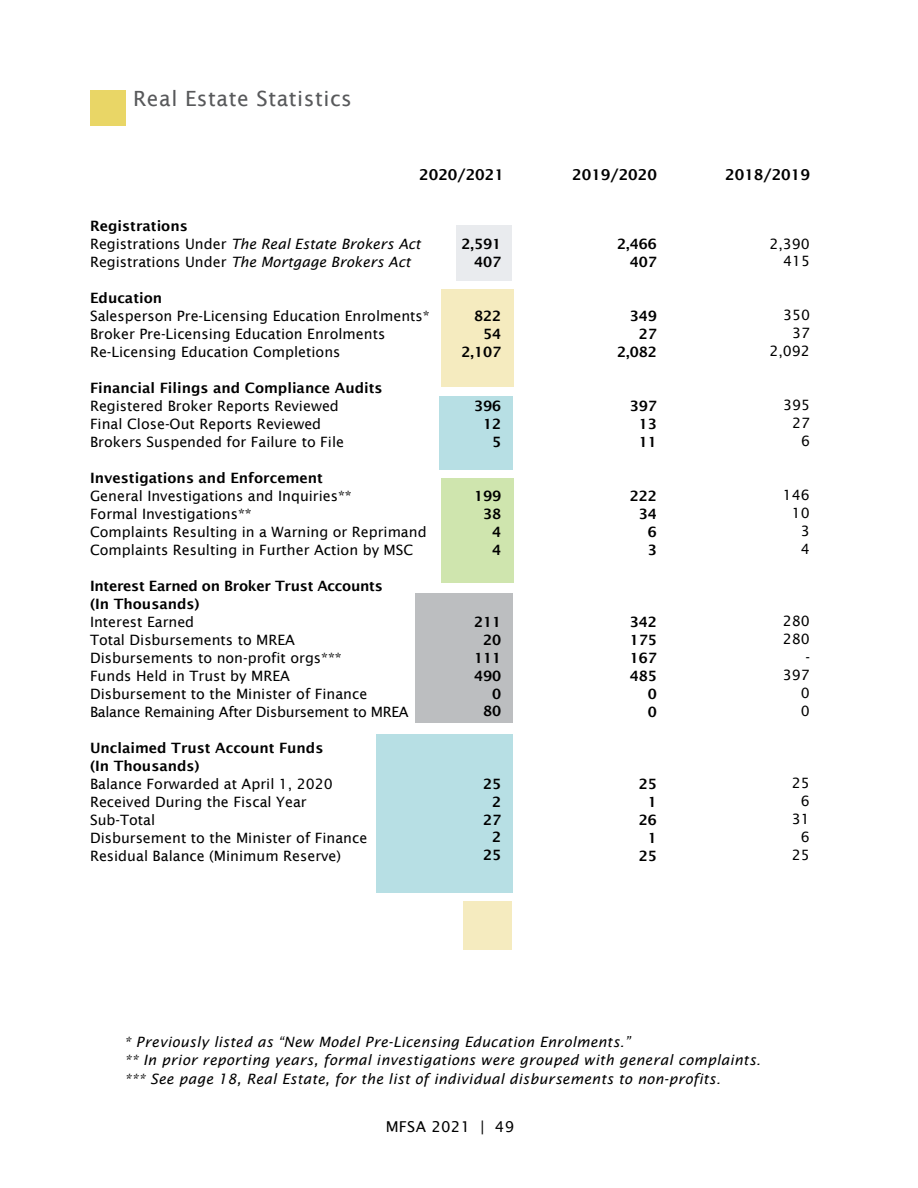
<style>
.page{position:relative;width:918px;height:1188px;background:#fff}
.page>*{position:absolute;margin:0;border:0;box-sizing:border-box;transform-origin:0 0}
.t1{font:21px "Lucida Sans";letter-spacing:.025em;color:#58595b}
.t2{font:600 15px "Lucida Sans";color:#000}
.t3{font:15px "Lucida Sans";letter-spacing:.02em;color:#000}
.t4{font:14.25px/18px "Lucida Sans";color:#000;text-align:right}
.t5{font:600 14.25px/18px "Lucida Sans";color:#000;text-align:right}
.t6{font:italic 14.25px/19.5px "Lucida Sans";letter-spacing:.02em;color:#000}
.t7{font:italic 14.25px/18px "Lucida Sans";color:#000}
.t8{font:600 14.25px/18px "Lucida Sans";letter-spacing:-.02em;color:#000}
.s1{font-weight:600;font-style:normal}
.s2{font-style:normal}
.s3{color:#fff}
</style>
<div class="page">
<div style="left:457px;top:225px;width:55px;height:56px;background:#e9ebee"></div>
<div style="left:464px;top:901px;width:48px;height:49px;background:#f5ebbf"></div>
<div style="left:441px;top:290px;width:72px;height:97px;background:#f5ebbf"></div>
<div style="left:439px;top:396px;width:74px;height:74px;background:#b7dfe4"></div>
<div style="left:441px;top:478px;width:72px;height:105px;background:#cfe5ae"></div>
<div style="left:416px;top:593px;width:97px;height:129px;background:#bcbec0"></div>
<div style="left:376px;top:734px;width:137px;height:159px;background:#b7dfe4"></div>
<div style="left:90px;top:90px;width:36px;height:36px;background:#e9d666"></div>
<h1 class="t1" style="left:133px;top:87px;width:220px">Real Estate Statistics</h1>
<p class="t2" style="left:419px;top:166px;width:86px">2020/2021</p>
<p class="t2" style="left:572px;top:166px;width:86px">2019/2020</p>
<p class="t2" style="left:725px;top:166px;width:86px">2018/2019</p>
<p class="t7" style="left:90px;top:216px;width:332px"><span class="s1">Registrations<br></span><span class="s2">Registrations Under</span> The Real Estate Brokers Act<br><span class="s2">Registrations Under</span> The Mortgage Brokers Act</p>
<p class="t5" style="left:90px;top:288px;width:74px">Education</p>
<p class="t4" style="left:90px;top:306px;width:341px;text-align:left">Salesperson Pre-Licensing Education Enrolments*<br>Broker Pre-Licensing Education Enrolments<br>Re-Licensing Education Completions</p>
<p class="t5" style="left:90px;top:378px;width:294px">Financial Filings and Compliance Audits</p>
<p class="t4" style="left:90px;top:396px;width:256px;text-align:left">Registered Broker Reports Reviewed<br>Final Close-Out Reports Reviewed<br>Brokers Suspended for Failure to File</p>
<p class="t5" style="left:90px;top:468px;width:235px">Investigations and Enforcement</p>
<p class="t4" style="left:90px;top:486px;width:338px;text-align:left">General Investigations and Inquiries**<br>Formal Investigations**<br>Complaints Resulting in a Warning or Reprimand Complaints Resulting in Further Action by MSC</p>
<p class="t8" style="left:90px;top:576px;width:294px">Interest Earned on Broker Trust Accounts (In Thousands)</p>
<p class="t4" style="left:90px;top:612px;width:320px;text-align:left">Interest Earned<br>Total Disbursements to MREA<br>Disbursements to non-profit orgs***<br>Funds Held in Trust by MREA<br>Disbursement to the Minister of Finance<br>Balance Remaining After Disbursement to MREA</p>
<p class="t5" style="left:90px;top:738px;width:235px;text-align:left">Unclaimed Trust Account Funds (In Thousands)</p>
<p class="t4" style="left:90px;top:774px;width:279px;text-align:left">Balance Forwarded at April 1, 2020<br>Received During the Fiscal Year<br>Sub-Total<br>Disbursement to the Minister of Finance<br>Residual Balance (Minimum Reserve)</p>
<p class="t5" style="left:461px;top:234px;width:41px">2,591<br>407</p>
<p class="t5" style="left:461px;top:306px;width:41px">822<br>54<br>2,107</p>
<p class="t5" style="left:474px;top:396px;width:29px">396<br>12<br>5</p>
<p class="t5" style="left:474px;top:486px;width:29px">199<br>38<br>4<br>4</p>
<p class="t5" style="left:474px;top:612px;width:29px">211<br>20<br>111<br>490<br>0<br>80</p>
<p class="t5" style="left:483px;top:774px;width:20px">25<br>2<br>27<br>2<br>25</p>
<p class="t5" style="left:617px;top:234px;width:41px">2,466<br>407</p>
<p class="t5" style="left:617px;top:306px;width:41px">349<br>27<br>2,082</p>
<p class="t5" style="left:639px;top:396px;width:20px;text-align:justify;text-indent:-9px">397<br>13<br>11</p>
<p class="t5" style="left:630px;top:486px;width:29px">222<br>34<br>6<br>3</p>
<p class="t5" style="left:630px;top:612px;width:29px">342<br>175<br>167<br>485<br>0<br>0</p>
<p class="t5" style="left:639px;top:774px;width:20px">25<br>1<br>26<br>1<br>25</p>
<p class="t6" style="left:124px;top:1033px;width:507px">* Previously listed as “New Model Pre-Licensing Education Enrolments.”</p>
<p class="t4" style="left:769px;top:234px;width:42px">2,390<br>415</p>
<p class="t4" style="left:769px;top:306px;width:42px">350<br>37<br>2,092</p>
<p class="t4" style="left:783px;top:396px;width:29px">395<br>27<br>6</p>
<p class="t4" style="left:783px;top:486px;width:29px">146<br>10<br>3<br>4</p>
<p class="t4" style="left:783px;top:612px;width:29px">280<br>280 -<br>397<br>0<br>0</p>
<p class="t4" style="left:792px;top:774px;width:20px">25<br>6<br>31<br>6<br>25</p>
<p class="t6" style="left:124px;top:1050px;width:643px">** In prior reporting years, formal investigations were grouped with general complaints.<span class="s3">. </span>*** See page 18, Real Estate, for the list of individual disbursements to non-profits.</p>
<p class="t3" style="left:386px;top:1118px;width:130px">MFSA 2021 | 49</p>
</div>
